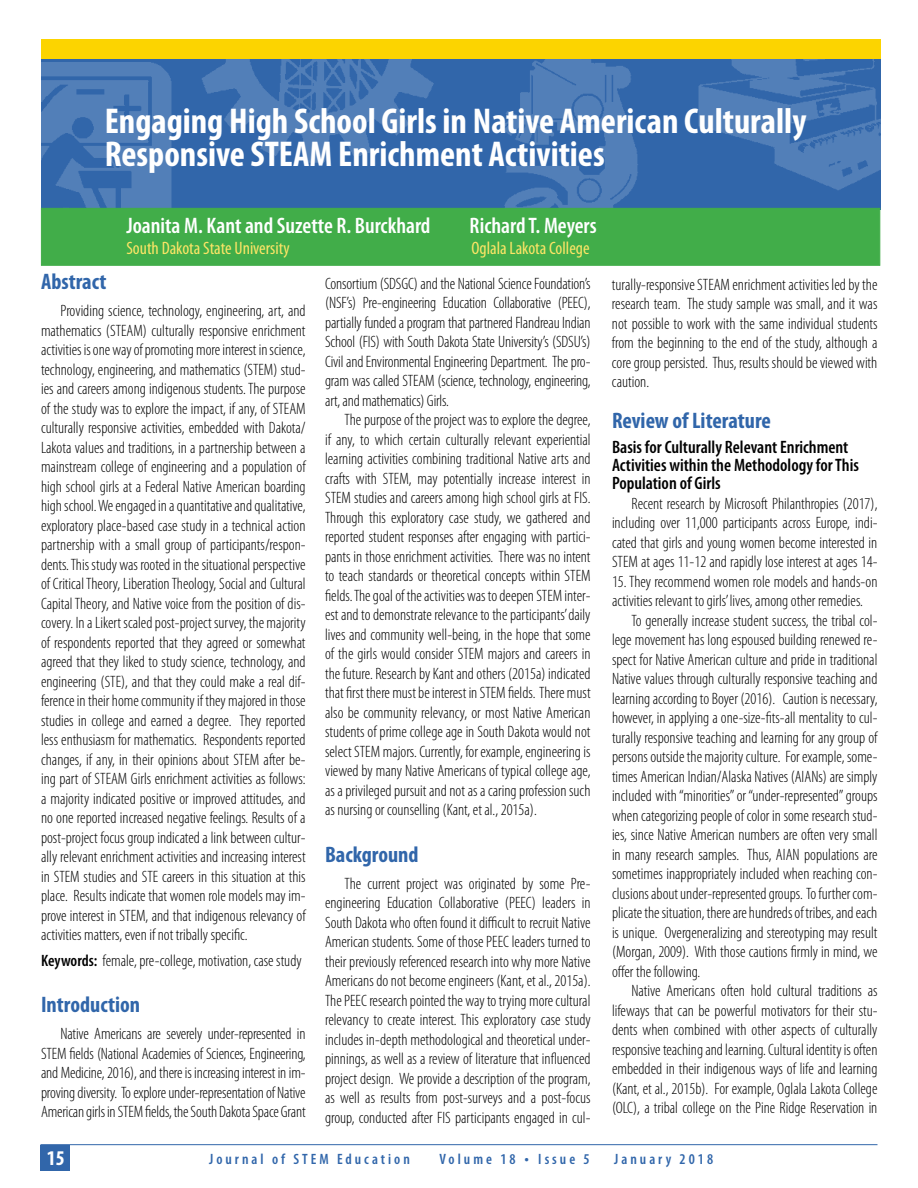
<style>
.page{position:relative;width:918px;height:1188px;background:#fff}
.page>*{position:absolute;margin:0;border:0;box-sizing:border-box;transform-origin:0 0}
.t1{font:700 condensed 36px/33px "Myriad Pro";color:#fff}
.t2{font:600 condensed 22.5px "Myriad Pro";color:#fff}
.t3{font:700 condensed 22.5px "Myriad Pro";color:#3166aa}
.t4{font:700 condensed 21px "Myriad Pro";color:#fff}
.t5{font:600 condensed 18px/18px "Myriad Pro";color:#000}
.t6{font:condensed 18px "Myriad Pro";color:#fde566}
.t7{font:300 condensed 16.5px/19.5px "Myriad Pro";color:#000;text-align:justify}
.t8{font:600 condensed 15px "Myriad Pro";letter-spacing:.2em;color:#3166aa}
.s1{font-weight:600}
.s2{font-size:16.5px}
</style>
<div class="page">
<hr style="left:40px;top:1144px;width:838px;height:1px;background:#3166aa">
<div style="left:40px;top:1145px;width:30px;height:26px;background:#3166aa"></div>
<div style="left:41px;top:44px;width:839px;height:166px;background:#3166aa"></div>
<img style="left:490px;top:59px;width:154px;height:149px">
<img style="left:202px;top:59px;width:232px;height:104px">
<img style="left:698px;top:59px;width:182px;height:131px">
<img style="left:41px;top:63px;width:131px;height:145px">
<div style="left:41px;top:40px;width:840px;height:19px;background:#fcd400"></div>
<div style="left:41px;top:208px;width:839px;height:58px;background:#41ad49;border:1px solid #41ad49"></div>
<h1 class="t1" style="left:105px;top:104px;width:703px">Engaging High School Girls in Native American Culturally<br>Responsive STEAM Enrichment Activities</h1>
<h2 class="t2" style="left:126px;top:212px;width:306px">Joanita M. Kant and Suzette R. Burckhard</h2>
<h2 class="t2" style="left:470px;top:212px;width:129px">Richard T. Meyers</h2>
<p class="t6" style="left:126px;top:237px;width:165px">South Dakota State University</p>
<p class="t6" style="left:471px;top:237px;width:120px">Oglala Lakota College</p>
<h2 class="t3" style="left:41px;top:267px;width:67px">Abstract</h2>
<p class="t7" style="left:41px;top:301px;width:266px;text-indent:20px">Providing science, technology, engineering, art, and mathematics (STEAM) culturally responsive enrichment activities is one way of promoting more interest in science, technology, engineering, and mathematics (STEM) stud&shy;ies and careers among indigenous students. The purpose of the study was to explore the impact, if any, of STEAM culturally responsive activities, embedded with Dakota/ Lakota values and traditions, in a partnership between a mainstream college of engineering and a population of high school girls at a Federal Native American boarding high school. We engaged in a quantitative and qualitative, exploratory place-based case study in a technical action partnership with a small group of participants/respon&shy;dents. This study was rooted in the situational perspective of Critical Theory, Liberation Theology, Social and Cultural Capital Theory, and Native voice from the position of dis&shy;covery. In a Likert scaled post-project survey, the majority of respondents reported that they agreed or somewhat agreed that they liked to study science, technology, and engineering (STE), and that they could make a real dif&shy;ference in their home community if they majored in those studies in college and earned a degree. They reported less enthusiasm for mathematics. Respondents reported changes, if any, in their opinions about STEM after be&shy;ing part of STEAM Girls enrichment activities as follows: a majority indicated positive or improved attitudes, and no one reported increased negative feelings. Results of a post-project focus group indicated a link between cultur&shy;ally relevant enrichment activities and increasing interest in STEM studies and STE careers in this situation at this place. Results indicate that women role models may im&shy;prove interest in STEM, and that indigenous relevancy of activities matters, even if not tribally specific.</p>
<p class="t7" style="left:41px;top:950px;width:262px"><span class="s1">Keywords:</span> female, pre-college, motivation, case study</p>
<h2 class="t3" style="left:41px;top:990px;width:101px">Introduction</h2>
<p class="t7" style="left:41px;top:1024px;width:266px;text-indent:20px">Native Americans are severely under-represented in STEM fields (National Academies of Sciences, Engineering, and Medicine, 2016), and there is increasing interest in im&shy;proving diversity. To explore under-representation of Native American girls in STEM fields, the South Dakota Space Grant</p>
<p class="t7" style="left:325px;top:274px;width:267px">Consortium (SDSGC) and the National Science Foundation’s (NSF’s) Pre-engineering Education Collaborative (PEEC), partially funded a program that partnered Flandreau Indian School (FIS) with South Dakota State University’s (SDSU’s)<br>Civil and Environmental Engineering Department. The pro&shy;gram was called STEAM (science, technology, engineering, art, and mathematics) Girls.</p>
<p class="t7" style="left:325px;top:410px;width:267px;text-indent:20px">The purpose of the project was to explore the degree, if any, to which certain culturally relevant experiential learning activities combining traditional Native arts and crafts with STEM, may potentially increase interest in STEM studies and careers among high school girls at FIS.<br>Through this exploratory case study, we gathered and reported student responses after engaging with partici&shy;pants in those enrichment activities. There was no intent to teach standards or theoretical concepts within STEM fields. The goal of the activities was to deepen STEM inter&shy;est and to demonstrate relevance to the participants’ daily lives and community well-being, in the hope that some of the girls would consider STEM majors and careers in the future. Research by Kant and others (2015a) indicated that first there must be interest in STEM fields. There must also be community relevancy, or most Native American students of prime college age in South Dakota would not select STEM majors. Currently, for example, engineering is viewed by many Native Americans of typical college age, as a privileged pursuit and not as a caring profession such as nursing or counselling (Kant, et al., 2015a).</p>
<h2 class="t3" style="left:325px;top:840px;width:95px">Background</h2>
<p class="t7" style="left:325px;top:874px;width:267px;text-indent:20px">The current project was originated by some Pre&shy;engineering Education Collaborative (PEEC) leaders in South Dakota who often found it difficult to recruit Native American students. Some of those PEEC leaders turned to their previously referenced research into why more Native Americans do not become engineers (Kant, et al., 2015a).<br>The PEEC research pointed the way to trying more cultural relevancy to create interest. This exploratory case study includes in-depth methodological and theoretical under&shy;pinnings, as well as a review of literature that influenced project design. We provide a description of the program, as well as results from post-surveys and a post-focus group, conducted after FIS participants engaged in cul-</p>
<p class="t7" style="left:612px;top:274px;width:267px">turally-responsive STEAM enrichment activities led by the research team. The study sample was small, and it was not possible to work with the same individual students from the beginning to the end of the study, although a core group persisted. Thus, results should be viewed with caution.</p>
<h2 class="t3" style="left:612px;top:406px;width:160px">Review of Literature</h2>
<p class="t5" style="left:612px;top:438px;width:248px">Basis for Culturally Relevant Enrichment<br>Activities within the Methodology for This<br>Population of Girls</p>
<p class="t7" style="left:612px;top:493px;width:267px;text-indent:20px">Recent research by Microsoft Philanthropies (2017), including over 11,000 participants across Europe, indi&shy;cated that girls and young women become interested in STEM at ages 11-12 and rapidly lose interest at ages 14-</p>
<p class="t7" style="left:612px;top:571px;width:267px">15. They recommend women role models and hands-on</p>
<p class="t7" style="left:612px;top:591px;width:253px">activities relevant to girls’ lives, among other remedies.</p>
<p class="t7" style="left:632px;top:610px;width:248px">To generally increase student success, the tribal col-</p>
<p class="t7" style="left:612px;top:630px;width:267px">lege movement has long espoused building renewed re-</p>
<p class="t7" style="left:612px;top:649px;width:267px">spect for Native American culture and pride in traditional</p>
<p class="t7" style="left:612px;top:669px;width:267px">Native values through culturally responsive teaching and</p>
<p class="t7" style="left:612px;top:688px;width:267px">learning according to Boyer (2016). Caution is necessary,</p>
<p class="t7" style="left:612px;top:708px;width:267px">however, in applying a one-size-fits-all mentality to cul-</p>
<p class="t7" style="left:612px;top:727px;width:267px">turally responsive teaching and learning for any group of</p>
<p class="t7" style="left:612px;top:747px;width:267px">persons outside the majority culture. For example, some-</p>
<p class="t7" style="left:612px;top:766px;width:267px">times American Indian/Alaska Natives (AIANs) are simply</p>
<p class="t7" style="left:612px;top:786px;width:267px">included with “minorities” or “under-represented” groups</p>
<p class="t7" style="left:612px;top:805px;width:267px">when categorizing people of color in some research stud-</p>
<p class="t7" style="left:612px;top:825px;width:267px">ies, since Native American numbers are often very small</p>
<p class="t7" style="left:612px;top:844px;width:267px">in many research samples. Thus, AIAN populations are</p>
<p class="t7" style="left:612px;top:864px;width:267px">sometimes inappropriately included when reaching con-</p>
<p class="t7" style="left:612px;top:883px;width:267px">clusions about under-represented groups. To further com-</p>
<p class="t7" style="left:612px;top:903px;width:267px">plicate the situation, there are hundreds of tribes, and each</p>
<p class="t7" style="left:612px;top:922px;width:267px">is unique. Overgeneralizing and stereotyping may result</p>
<p class="t7" style="left:612px;top:942px;width:267px">(Morgan, 2009). With those cautions firmly in mind, we</p>
<p class="t7" style="left:612px;top:961px;width:90px">offer the following.</p>
<p class="t7" style="left:632px;top:981px;width:248px">Native Americans often hold cultural traditions as</p>
<p class="t7" style="left:612px;top:1000px;width:267px">lifeways that can be powerful motivators for their stu-</p>
<p class="t7" style="left:612px;top:1020px;width:267px">dents when combined with other aspects of culturally</p>
<p class="t7" style="left:612px;top:1039px;width:267px">responsive teaching and learning. Cultural identity is often</p>
<p class="t7" style="left:612px;top:1059px;width:267px">embedded in their indigenous ways of life and learning</p>
<p class="t7" style="left:612px;top:1078px;width:267px">(Kant, et al., 2015b). For example, Oglala Lakota College</p>
<p class="t7" style="left:612px;top:1098px;width:267px">(OLC), a tribal college on the Pine Ridge Reservation in</p>
<p class="t4" style="left:47px;top:1145px;width:19px">15</p>
<p class="t8" style="left:209px;top:1150px;width:202px">Journal of STEM Education</p>
<p class="t8" style="left:439px;top:1150px;width:152px">Volume 18 <span class="s2">•</span> Issue 5</p>
<p class="t8" style="left:614px;top:1150px;width:100px">January 2018</p>
</div>
